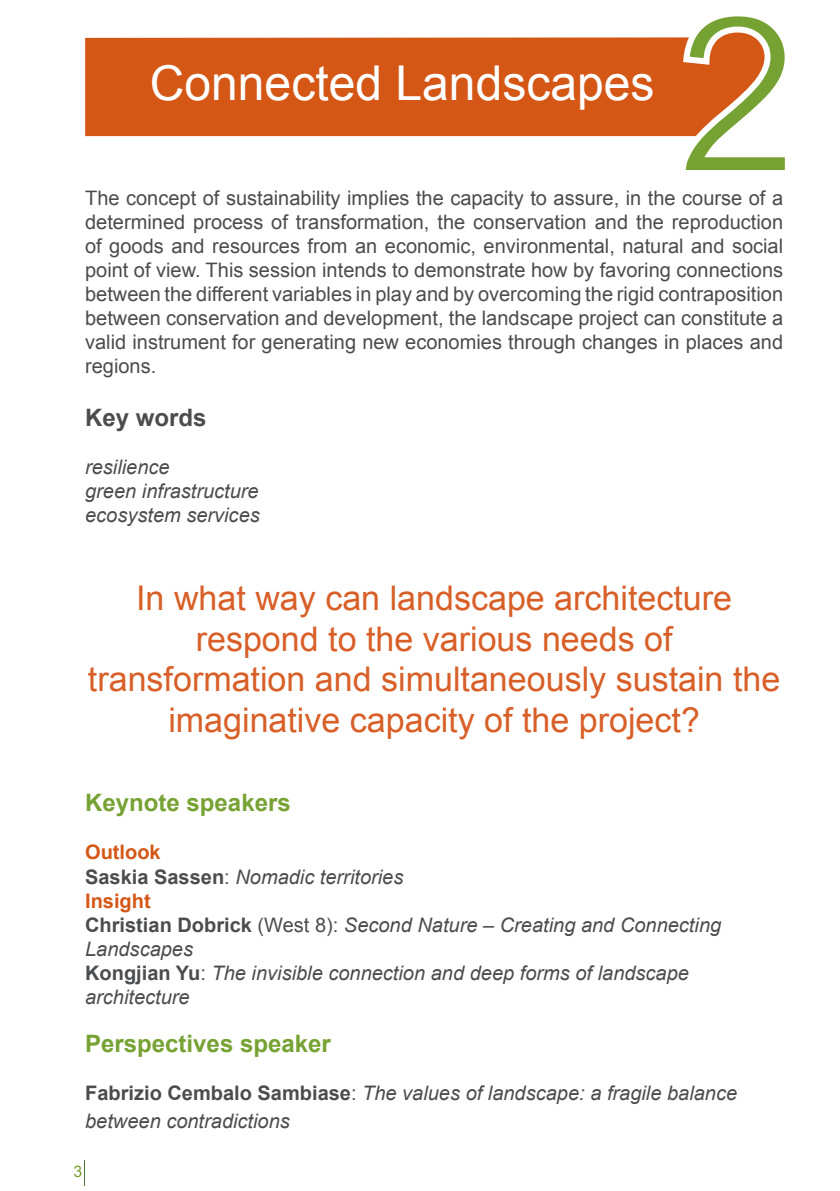
<style>
.page{position:relative;width:840px;height:1191px;background:#fff}
.page>*{position:absolute;margin:0;border:0;box-sizing:border-box;transform-origin:0 0}
.t1{font:222px "Arial";color:#76a233}
.t2{font:48px "Arial";color:#fff}
.t3{font:34px/40.8px "Arial";color:#d85f27;text-align:center}
.t4{font:700 24px "Arial";color:#76a233}
.t5{font:700 24px "Arial";color:#4b4c4d}
.t6{font:20px/24px "Arial";color:#4b4c4d;text-align:justify}
.t7{font:italic 20px/24px "Arial";color:#4b4c4d}
.t8{font:700 20px "Arial";color:#d45715}
.t9{font:16px "Arial";color:#79a033}
.s1{font-weight:700;font-style:normal}
.s2{font-style:normal}
</style>
<div class="page">
<div style="left:85px;top:37px;width:591px;height:99px;background:#d45715"></div>
<svg style="left:676px;top:23px;width:109px;height:114px"></svg>
<p class="t2" style="left:150px;top:52px;width:506px">Connected Landscapes</p>
<p class="t1" style="left:675px;top:-50px;width:125px">2</p>
<p class="t6" style="left:85px;top:186px;width:699px">The concept of sustainability implies the capacity to assure, in the course of a determined process of transformation, the conservation and the reproduction of goods and resources from an economic, environmental, natural and social point of view. This session intends to demonstrate how by favoring connections between the different variables in play and by overcoming the rigid contraposition between conservation and development, the landscape project can constitute a valid instrument for generating new economies through changes in places and regions.</p>
<p class="t5" style="left:85px;top:401px;width:123px">Key words</p>
<p class="t7" style="left:85px;top:455px;width:86px">resilience</p>
<p class="t7" style="left:85px;top:479px;width:175px">green infrastructure</p>
<p class="t7" style="left:85px;top:503px;width:176px">ecosystem services</p>
<p class="t3" style="left:88px;top:578px;width:693px">In what way can landscape architecture respond to the various needs of transformation and simultaneously sustain the imaginative capacity of the project?</p>
<p class="t4" style="left:85px;top:787px;width:207px">Keynote speakers</p>
<p class="t8" style="left:85px;top:839px;width:77px">Outlook</p>
<p class="t7" style="left:85px;top:864px;width:319px"><span class="s1">Saskia Sassen</span><span class="s2">:</span> Nomadic territories</p>
<p class="t8" style="left:85px;top:887px;width:67px">Insight</p>
<p class="t7" style="left:85px;top:912px;width:637px"><span class="s1">Christian Dobrick</span> <span class="s2">(West 8):</span> Second Nature – Creating and Connecting<br>Landscapes</p>
<p class="t7" style="left:85px;top:960px;width:605px"><span class="s1">Kongjian Yu</span><span class="s2">:</span> The invisible connection and deep forms of landscape architecture</p>
<p class="t4" style="left:85px;top:1027px;width:247px">Perspectives speaker</p>
<p class="t7" style="left:85px;top:1078px;width:653px;line-height:28px"><span class="s1">Fabrizio Cembalo Sambiase</span><span class="s2">:</span> The values of landscape: a fragile balance between contradictions</p>
<p class="t9" style="left:73px;top:1161px;width:10px">3</p>
</div>
